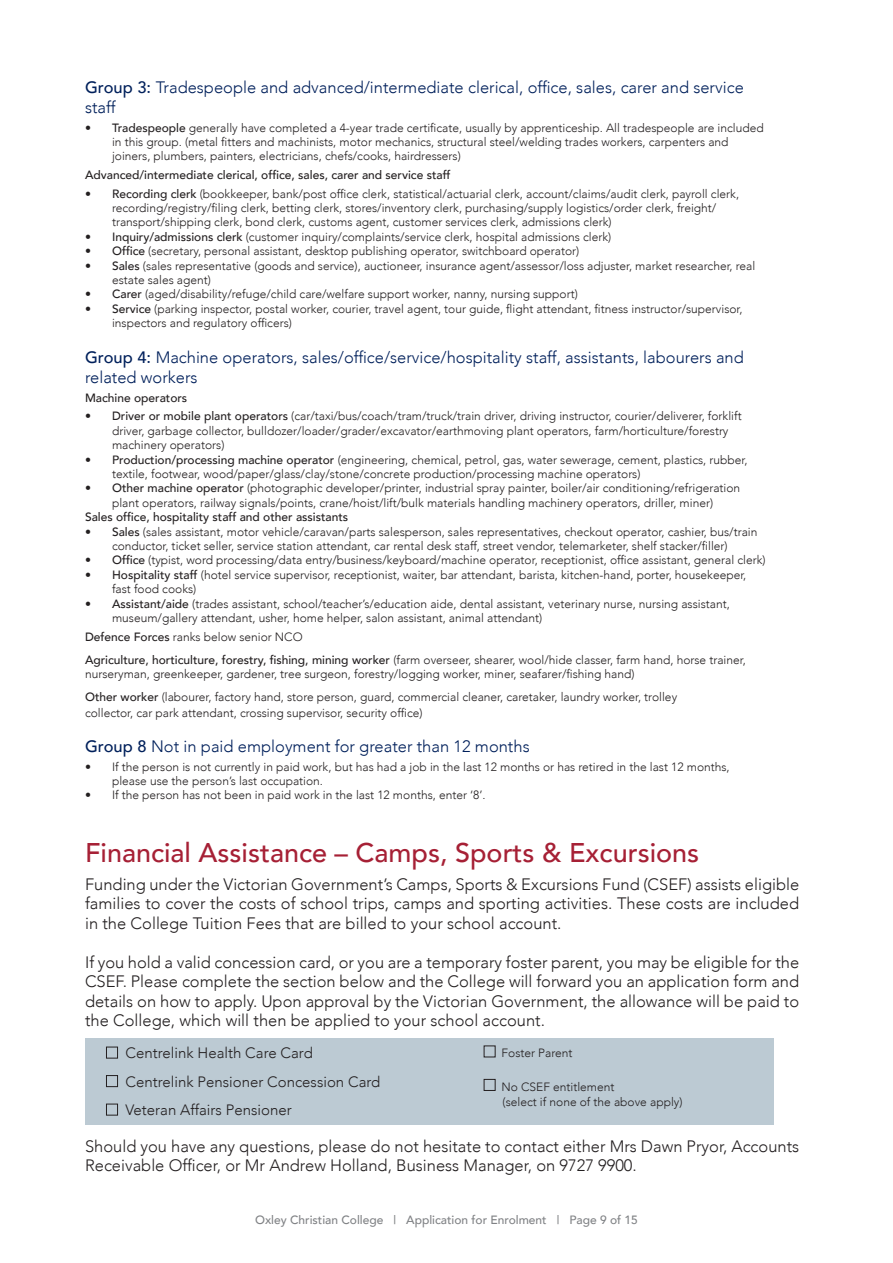
<style>
.page{position:relative;width:893px;height:1263px;background:#fff}
.page>*{position:absolute;margin:0;border:0;box-sizing:border-box;transform-origin:0 0}
.Headings_1__Red{font:500 27px "Avenir";color:#a62035}
.Body_Text{font:300 16.5px/19.5px "Avenir";color:#231f20;text-align:justify}
.Blue_Small_Heading{font:300 16.5px/19.8px "Avenir";color:#00205b}
.Boby_Text_Small{font:300 15px "Avenir";color:#231f20}
.Blue_Small_Heading-2{font:300 12px/14.4px "Avenir";color:#231f20}
.Blue_Small_Heading-3{font:500 12px "Avenir";color:#231f20}
.Boby_Text_Small-2{font:300 12px/15px "Avenir";color:#231f20}
.t1{font:500 12px "Avenir";color:#808285}
.s1{font-weight:500}
</style>
<div class="page">
<div style="left:86px;top:1039px;width:688px;height:86px;background:#bccad3"></div>
<div style="left:106px;top:1047px;width:12px;height:11px;border:1px solid #231f20"></div>
<div style="left:106px;top:1075px;width:12px;height:12px;border:1px solid #231f20"></div>
<div style="left:106px;top:1104px;width:12px;height:11px;border:1px solid #231f20"></div>
<div style="left:484px;top:1079px;width:11px;height:12px;border:1px solid #231f20"></div>
<p class="Blue_Small_Heading" style="left:85px;top:77px;width:660px"><span class="s1">Group 3:</span> Tradespeople and advanced/intermediate clerical, office, sales, carer and service staff</p>
<p class="Blue_Small_Heading-2" style="left:112px;top:120px;width:653px;text-indent:-27px"><span class="s1">• Tradespeople</span> generally have completed a 4-year trade certificate, usually by apprenticeship. All tradespeople are included in this group. (metal fitters and machinists, motor mechanics, structural steel/welding trades workers, carpenters and joiners, plumbers, painters, electricians, chefs/cooks, hairdressers)</p>
<p class="Blue_Small_Heading-3" style="left:85px;top:164px;width:367px">Advanced/intermediate clerical, office, sales, carer and service staff</p>
<p class="Blue_Small_Heading-2" style="left:112px;top:186px;width:629px;text-indent:-27px"><span class="s1">• Recording clerk</span> (bookkeeper, bank/post office clerk, statistical/actuarial clerk, account/claims/audit clerk, payroll clerk, recording/registry/filing clerk, betting clerk, stores/inventory clerk, purchasing/supply logistics/order clerk, freight/ transport/shipping clerk, bond clerk, customs agent, customer services clerk, admissions clerk)</p>
<p class="Blue_Small_Heading-2" style="left:85px;top:229px;width:528px"><span class="s1">• Inquiry/admissions clerk</span> (customer inquiry/complaints/service clerk, hospital admissions clerk)</p>
<p class="Blue_Small_Heading-2" style="left:85px;top:244px;width:496px"><span class="s1">• Office</span> (secretary, personal assistant, desktop publishing operator, switchboard operator)</p>
<p class="Blue_Small_Heading-2" style="left:112px;top:258px;width:645px;text-indent:-27px"><span class="s1">• Sales</span> (sales representative (goods and service), auctioneer, insurance agent/assessor/loss adjuster, market researcher, real estate sales agent)</p>
<p class="Blue_Small_Heading-2" style="left:85px;top:287px;width:494px"><span class="s1">• Carer</span> (aged/disability/refuge/child care/welfare support worker, nanny, nursing support)</p>
<p class="Blue_Small_Heading-2" style="left:112px;top:301px;width:632px;text-indent:-27px"><span class="s1">• Service</span> (parking inspector, postal worker, courier, travel agent, tour guide, flight attendant, fitness instructor/supervisor, inspectors and regulatory officers)</p>
<p class="Blue_Small_Heading" style="left:85px;top:348px;width:660px"><span class="s1">Group 4:</span> Machine operators, sales/office/service/hospitality staff, assistants, labourers and related workers</p>
<p class="Blue_Small_Heading-3" style="left:85px;top:387px;width:104px">Machine operators</p>
<p class="Blue_Small_Heading-2" style="left:112px;top:409px;width:631px;text-indent:-27px"><span class="s1">• Driver or mobile plant operators</span> (car/taxi/bus/coach/tram/truck/train driver, driving instructor, courier/deliverer, forklift driver, garbage collector, bulldozer/loader/grader/excavator/earthmoving plant operators, farm/horticulture/forestry machinery operators)</p>
<p class="Blue_Small_Heading-2" style="left:112px;top:452px;width:637px;text-indent:-27px"><span class="s1">• Production/processing machine operator</span> (engineering, chemical, petrol, gas, water sewerage, cement, plastics, rubber, textile, footwear, wood/paper/glass/clay/stone/concrete production/processing machine operators)</p>
<p class="Blue_Small_Heading-2" style="left:85px;top:481px;width:657px;text-align:center"><span class="s1">• Other machine operator</span> (photographic developer/printer, industrial spray painter, boiler/air conditioning/refrigeration plant operators, railway signals/points, crane/hoist/lift/bulk materials handling machinery operators, driller, miner)</p>
<p class="Blue_Small_Heading-3" style="left:85px;top:507px;width:265px">Sales office, hospitality staff and other assistants</p>
<p class="Blue_Small_Heading-2" style="left:85px;top:524px;width:674px;text-align:center"><span class="s1">• Sales</span> (sales assistant, motor vehicle/caravan/parts salesperson, sales representatives, checkout operator, cashier, bus/train conductor, ticket seller, service station attendant, car rental desk staff, street vendor, telemarketer, shelf stacker/filler)</p>
<p class="Blue_Small_Heading-2" style="left:85px;top:553px;width:682px"><span class="s1">• Office</span> (typist, word processing/data entry/business/keyboard/machine operator, receptionist, office assistant, general clerk)</p>
<p class="Blue_Small_Heading-2" style="left:112px;top:567px;width:636px;text-indent:-27px"><span class="s1">• Hospitality staff</span> (hotel service supervisor, receptionist, waiter, bar attendant, barista, kitchen-hand, porter, housekeeper, fast food cooks)</p>
<p class="Blue_Small_Heading-2" style="left:112px;top:596px;width:619px;text-indent:-27px"><span class="s1">• Assistant/aide</span> (trades assistant, school/teacher’s/education aide, dental assistant, veterinary nurse, nursing assistant, museum/gallery attendant, usher, home helper, salon assistant, animal attendant)</p>
<p class="Blue_Small_Heading-2" style="left:85px;top:629px;width:219px"><span class="s1">Defence Forces</span> ranks below senior NCO</p>
<p class="Blue_Small_Heading-2" style="left:85px;top:652px;width:662px"><span class="s1">Agriculture, horticulture, forestry, fishing, mining worker</span> (farm overseer, shearer, wool/hide classer, farm hand, horse trainer, nurseryman, greenkeeper, gardener, tree surgeon, forestry/logging worker, miner, seafarer/fishing hand)</p>
<p class="Blue_Small_Heading-2" style="left:85px;top:689px;width:594px"><span class="s1">Other worker</span> (labourer, factory hand, store person, guard, commercial cleaner, caretaker, laundry worker, trolley</p>
<p class="Blue_Small_Heading-2" style="left:85px;top:706px;width:339px">collector, car park attendant, crossing supervisor, security office)</p>
<p class="Blue_Small_Heading" style="left:85px;top:736px;width:446px"><span class="s1">Group 8</span> Not in paid employment for greater than 12 months</p>
<p class="Blue_Small_Heading-2" style="left:112px;top:759px;width:619px;text-indent:-27px">• If the person is not currently in paid work, but has had a job in the last 12 months or has retired in the last 12 months, please use the person’s last occupation.</p>
<p class="Blue_Small_Heading-2" style="left:85px;top:788px;width:402px">• If the person has not been in paid work in the last 12 months, enter ‘8’.</p>
<p class="Headings_1__Red" style="left:85px;top:829px;width:616px">Financial Assistance – Camps, Sports &amp; Excursions</p>
<p class="Body_Text" style="left:85px;top:874px;width:716px">Funding under the Victorian Government’s Camps, Sports &amp; Excursions Fund (CSEF) assists eligible families to cover the costs of school trips, camps and sporting activities. These costs are included in the College Tuition Fees that are billed to your school account.</p>
<p class="Body_Text" style="left:85px;top:952px;width:716px">If you hold a valid concession card, or you are a temporary foster parent, you may be eligible for the CSEF. Please complete the section below and the College will forward you an application form and details on how to apply. Upon approval by the Victorian Government, the allowance will be paid to the College, which will then be applied to your school account.</p>
<p class="Boby_Text_Small" style="left:126px;top:1044px;width:189px">Centrelink Health Care Card</p>
<p class="Boby_Text_Small" style="left:126px;top:1073px;width:256px">Centrelink Pensioner Concession Card</p>
<p class="Boby_Text_Small" style="left:126px;top:1101px;width:168px">Veteran Affairs Pensioner</p>
<p class="Boby_Text_Small-2" style="left:502px;top:1045px;width:72px">Foster Parent</p>
<p class="Boby_Text_Small-2" style="left:502px;top:1079px;width:182px">No CSEF entitlement<br>(select if none of the above apply)</p>
<p class="Body_Text" style="left:85px;top:1136px;width:716px">Should you have any questions, please do not hesitate to contact either Mrs Dawn Pryor, Accounts<br>Receivable Officer, or Mr Andrew Holland, Business Manager, on 9727 9900.</p>
<p class="t1" style="left:255px;top:1209px;width:384px">Oxley Christian College | Application for Enrolment | Page 9 of 15</p>
</div>
